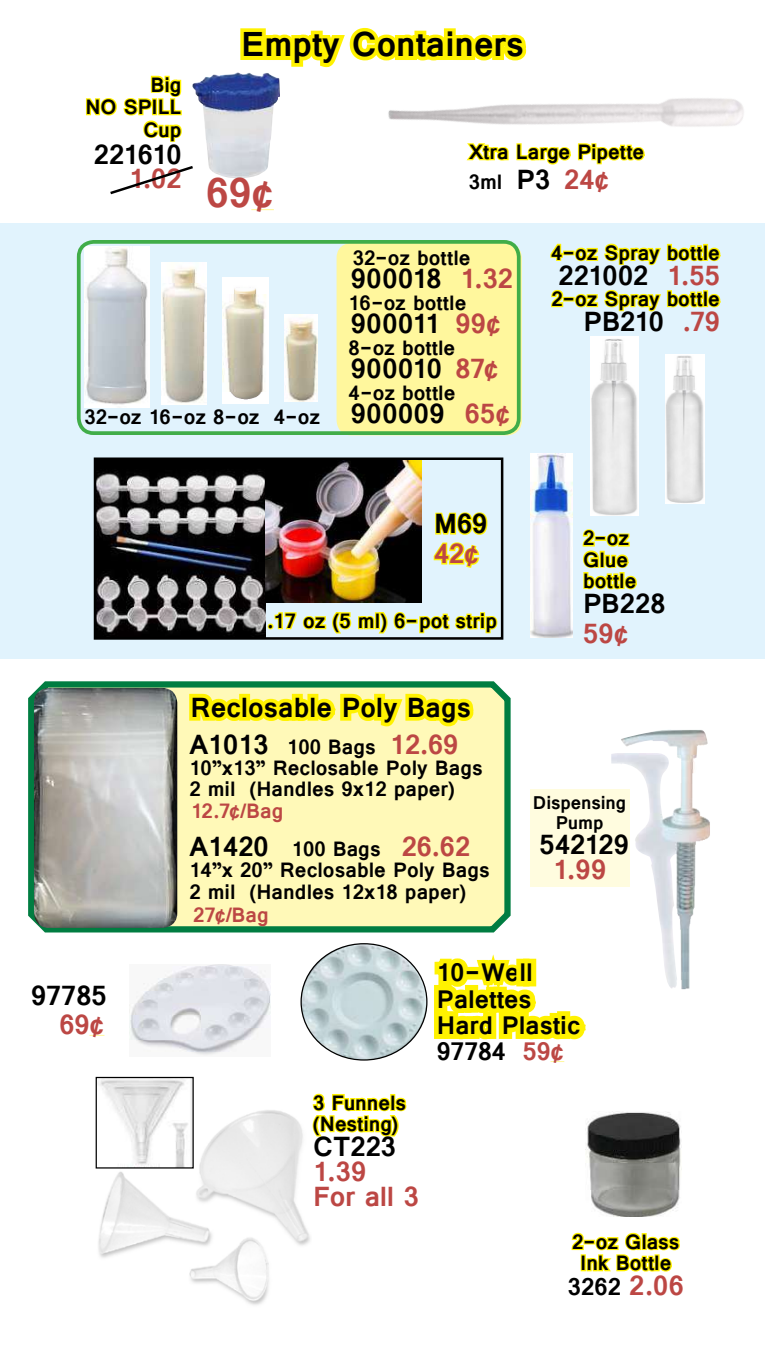
<style>
.page{position:relative;width:765px;height:1350px;background:#fff}
.page>*{position:absolute;margin:0;border:0;box-sizing:border-box;transform-origin:0 0}
.t1{font:700 37.5px "Vrinda";color:#000}
.t2{font:700 30px "Vrinda";color:#000}
.t3{font:700 30px/25px "Vrinda";color:#bc4744}
.t4{font:700 30px/23.8px "Vrinda";letter-spacing:-.02em;color:#000}
.t5{font:700 30px "Vrinda";letter-spacing:.02em;color:#000}
.t6{font:700 27.5px/26.2px "Vrinda";color:#000}
.t7{font:700 26.25px "Vrinda";color:#000}
.t8{font:700 22.5px/21.2px "Vrinda";color:#000}
.t9{font:700 22.5px "Vrinda";color:#bc4744}
.t10{font:700 20px/20px "Vrinda";letter-spacing:-.005em;color:#000;text-align:center}
.s1{color:#bc4744}
.s2{font-size:45px;color:#bc4744}
.s3{font-size:30px}
.s4{font-size:30px;color:#bc4744}
</style>
<div class="page">
<div style="left:0;top:224px;width:765px;height:435px;background:#e1f3fd"></div>
<svg style="left:28px;top:681px;width:483px;height:252px;background:#e2eaab"></svg>
<svg style="left:185px;top:688px;width:295px;height:47px;background:#fff564"></svg>
<img style="left:34px;top:688px;width:143px;height:240px;border-radius:15px">
<img style="left:585px;top:1112px;width:96px;height:105px">
<svg style="left:571px;top:1232px;width:109px;height:40px"></svg>
<img style="left:611px;top:730px;width:99px;height:259px">
<div style="left:530px;top:789px;width:100px;height:97px;background:#fffcdf"></div>
<img style="left:129px;top:964px;width:142px;height:92px">
<svg style="left:89px;top:1035px;width:15px;height:1px"></svg>
<svg style="left:550px;top:1061px;width:14px;height:1px"></svg>
<svg style="left:434px;top:954px;width:152px;height:86px"></svg>
<img style="left:301px;top:944px;width:126px;height:116px;border-radius:50%">
<img style="left:95px;top:1106px;width:215px;height:199px">
<img style="left:98px;top:1079px;width:94px;height:88px">
<div style="left:96px;top:1077px;width:98px;height:92px;border:1px solid #000"></div>
<svg style="left:312px;top:1093px;width:95px;height:44px"></svg>
<img style="left:531px;top:454px;width:41px;height:183px">
<svg style="left:582px;top:529px;width:55px;height:61px"></svg>
<svg style="left:240px;top:28px;width:105px;height:40px"></svg>
<img style="left:97px;top:461px;width:168px;height:176px">
<img style="left:265px;top:461px;width:156px;height:141px">
<svg style="left:267px;top:612px;width:141px;height:22px"></svg>
<div style="left:406px;top:619px;width:12px;height:5px;border:2px solid #fff200"></div>
<svg style="left:419px;top:612px;width:79px;height:22px"></svg>
<svg style="left:433px;top:512px;width:55px;height:56px"></svg>
<div style="left:94px;top:458px;width:409px;height:182px;border:2px solid #000"></div>
<img style="left:192px;top:72px;width:88px;height:106px">
<svg style="left:85px;top:75px;width:97px;height:67px"></svg>
<svg style="left:110px;top:164px;width:86px;height:31px"></svg>
<svg style="left:251px;top:209px;width:23px;height:1px"></svg>
<div style="left:337px;top:243px;width:185px;height:192px;background:#fff79d;border-radius:15px"></div>
<img style="left:161px;top:263px;width:45px;height:141px">
<img style="left:223px;top:277px;width:45px;height:126px">
<img style="left:284px;top:315px;width:34px;height:86px">
<img style="left:84px;top:246px;width:65px;height:162px">
<div style="left:77px;top:240px;width:444px;height:195px;border:4px solid #41ad49;border-radius:15px"></div>
<img style="left:591px;top:336px;width:47px;height:180px">
<img style="left:665px;top:354px;width:40px;height:150px">
<img style="left:348px;top:27px;width:417px;height:301px">
<svg style="left:464px;top:142px;width:182px;height:24px"></svg>
<h1 class="t1" style="left:241px;top:19px;width:284px">Empty Containers</h1>
<p class="t8" style="left:85px;top:73px;width:98px;line-height:22.5px;text-align:right">Big<br>NO SPILL<br>Cup</p>
<h2 class="t4" style="left:129px;top:143px;width:146px;text-indent:-35px">221610<br><span class="s1">1.02</span> <span class="s2">69¢</span></h2>
<p class="t8" style="left:469px;top:137px;width:177px;line-height:30px">Xtra Large Pipette<br>3ml <span class="s3">P3</span> <span class="s4">24¢</span></p>
<p class="t8" style="left:353px;top:248px;width:119px">32-oz bottle</p>
<h2 class="t2" style="left:351px;top:258px;width:163px">900018 <span class="s1">1.32</span></h2>
<p class="t8" style="left:349px;top:293px;width:119px">16-oz bottle</p>
<h2 class="t5" style="left:351px;top:303px;width:152px">900011 <span class="s1">99¢</span></h2>
<p class="t8" style="left:349px;top:338px;width:108px">8-oz bottle</p>
<h2 class="t2" style="left:351px;top:348px;width:149px">900010 <span class="s1">87¢</span></h2>
<p class="t8" style="left:84px;top:381px;width:428px;line-height:23.8px;text-indent:264px">4-oz bottle<br>32-oz 16-oz 8-oz 4-oz <span class="s3">900009</span> <span class="s4">65¢</span></p>
<p class="t8" style="left:551px;top:242px;width:170px">4-oz Spray bottle</p>
<h2 class="t2" style="left:558px;top:255px;width:163px">221002 <span class="s1">1.55</span></h2>
<p class="t8" style="left:552px;top:288px;width:170px">2-oz Spray bottle</p>
<h2 class="t2" style="left:584px;top:301px;width:138px">PB210 <span class="s1">.79</span></h2>
<h2 class="t2" style="left:434px;top:504px;width:55px">M69</h2>
<h2 class="t3" style="left:434px;top:542px;width:47px">42¢</h2>
<p class="t8" style="left:268px;top:610px;width:231px">.17 oz (5 ml) 6-pot strip</p>
<h2 class="t2" style="left:191px;top:687px;width:282px">Reclosable Poly Bags</h2>
<p class="t8" style="left:189px;top:736px;width:295px"><span class="s3">A1013</span> 100 Bags <span class="s4">12.69<br></span>10”x13” Reclosable Poly Bags<br>2 mil (Handles 9x12 paper)</p>
<p class="t8" style="left:189px;top:839px;width:302px"><span class="s3">A1420</span> 100 Bags <span class="s4">26.62<br></span>14”x 20” Reclosable Poly Bags<br>2 mil (Handles 12x18 paper)</p>
<p class="t9" style="left:191px;top:796px;width:94px">12.7¢/Bag</p>
<p class="t9" style="left:193px;top:900px;width:77px">27¢/Bag</p>
<p class="t8" style="left:583px;top:528px;width:55px">2-oz<br>Glue bottle</p>
<h2 class="t2" style="left:583px;top:583px;width:84px">PB228</h2>
<h2 class="t3" style="left:583px;top:621px;width:47px">59¢</h2>
<p class="t10" style="left:533px;top:793px;width:95px">Dispensing<br>Pump</p>
<h2 class="t2" style="left:540px;top:825px;width:91px">542129</h2>
<h2 class="t3" style="left:553px;top:857px;width:54px">1.99</h2>
<h2 class="t2" style="left:31px;top:976px;width:77px">97785</h2>
<h2 class="t3" style="left:59px;top:1012px;width:47px">69¢</h2>
<p class="t8" style="left:313px;top:1092px;width:94px">3 Funnels (Nesting)</p>
<h2 class="t2" style="left:313px;top:1127px;width:84px">CT223</h2>
<h2 class="t3" style="left:313px;top:1159px;width:107px">1.39<br>For all 3</h2>
<p class="t6" style="left:437px;top:960px;width:145px">10-Well<br>Palettes<br>Hard Plastic<br>97784 <span class="s1">59¢</span></p>
<p class="t8" style="left:572px;top:1231px;width:109px;text-align:center">2-oz Glass<br>Ink Bottle</p>
<p class="t7" style="left:568px;top:1269px;width:117px">3262 <span class="s4">2.06</span></p>
</div>
